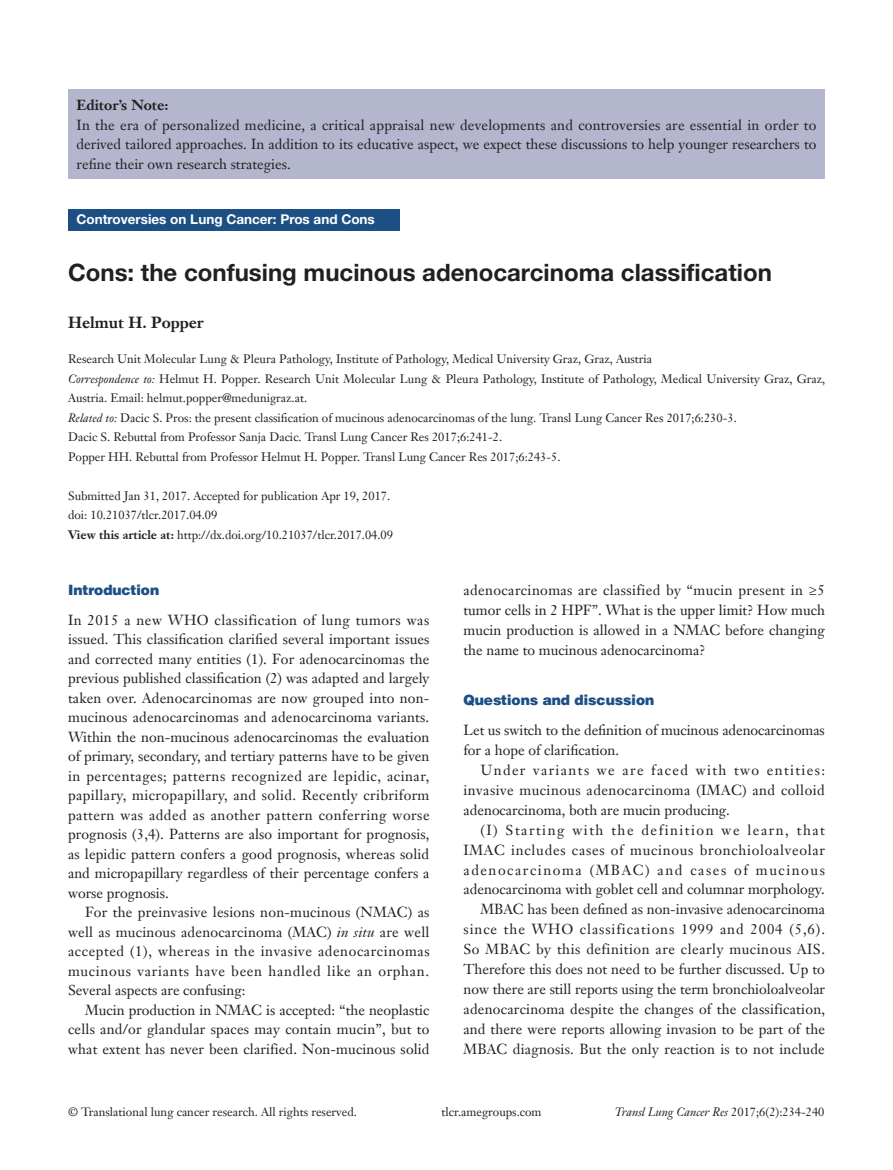
<style>
.page{position:relative;width:893px;height:1170px;background:#fff}
.page>*{position:absolute;margin:0;border:0;box-sizing:border-box;transform-origin:0 0}
.文题{font:700 24px "Helvetica Neue LT Pro";color:#231f20}
.作者{font:700 15.75px "Janson Text LT";color:#231f20}
.首段不空4mm{font:14.25px/19.5px "Janson Text LT";color:#231f20;text-align:justify}
.一级标题正体{font:900 14.25px "Helvetica";color:#1c5085}
.首段不空4mm-2{font:700 14.25px "Janson Text LT";color:#231f20}
.t1{font:700 13.5px "Helvetica Neue LT Pro";color:#fff}
.通讯作者{font:12px/19.5px "Janson Text LT";color:#231f20}
.单位{font:12px "Janson Text LT";color:#231f20}
.t2{font:italic 12px "Janson Text LT";color:#231f20}
.doi{font:12px "Janson Text LT";color:#231f20}
.s1{font-style:italic}
.s2{font-weight:700}
.s3{font-family:"Minion Pro"}
.s4{font-style:normal}
</style>
<div class="page">
<div style="left:68px;top:209px;width:332px;height:21px;background:#1c5085"></div>
<div style="left:68px;top:89px;width:757px;height:90px;background:#b3b6cd"></div>
<p class="首段不空4mm-2" style="left:77px;top:96px;width:94px">Editor’s Note:</p>
<p class="首段不空4mm" style="left:77px;top:115px;width:741px">In the era of personalized medicine, a critical appraisal new developments and controversies are essential in order to derived tailored approaches. In addition to its educative aspect, we expect these discussions to help younger researchers to refine their own research strategies.</p>
<p class="t1" style="left:77px;top:211px;width:300px">Controversies on Lung Cancer: Pros and Cons</p>
<p class="文题" style="left:68px;top:257px;width:705px">Cons: the confusing mucinous adenocarcinoma classification</p>
<p class="作者" style="left:68px;top:312px;width:137px">Helmut H. Popper</p>
<p class="单位" style="left:68px;top:351px;width:586px">Research Unit Molecular Lung &amp; Pleura Pathology, Institute of Pathology, Medical University Graz, Graz, Austria</p>
<p class="通讯作者" style="left:68px;top:369px;width:759px"><span class="s1">Correspondence to:</span> Helmut H. Popper. Research Unit Molecular Lung &amp; Pleura Pathology, Institute of Pathology, Medical University Graz, Graz,<br>Austria. Email: helmut.popper@medunigraz.at.</p>
<p class="通讯作者" style="left:68px;top:408px;width:670px"><span class="s1">Related to:</span> Dacic S. Pros: the present classification of mucinous adenocarcinomas of the lung. Transl Lung Cancer Res 2017;6:230-3.</p>
<p class="通讯作者" style="left:68px;top:427px;width:436px">Dacic S. Rebuttal from Professor Sanja Dacic. Transl Lung Cancer Res 2017;6:241-2.</p>
<p class="通讯作者" style="left:68px;top:447px;width:494px">Popper HH. Rebuttal from Professor Helmut H. Popper. Transl Lung Cancer Res 2017;6:243-5.</p>
<p class="通讯作者" style="left:68px;top:486px;width:324px">Submitted Jan 31, 2017. Accepted for publication Apr 19, 2017.</p>
<p class="doi" style="left:68px;top:507px;width:151px">doi: 10.21037/tlcr.2017.04.09</p>
<p class="通讯作者" style="left:68px;top:525px;width:327px"><span class="s2">View this article at:</span> http://dx.doi.org/10.21037/tlcr.2017.04.09</p>
<p class="一级标题正体" style="left:68px;top:581px;width:93px">Introduction</p>
<p class="首段不空4mm" style="left:68px;top:610px;width:363px">In 2015 a new WHO classification of lung tumors was issued. This classification clarified several important issues and corrected many entities (1). For adenocarcinomas the previous published classification (2) was adapted and largely taken over. Adenocarcinomas are now grouped into non&shy;mucinous adenocarcinomas and adenocarcinoma variants.<br>Within the non-mucinous adenocarcinomas the evaluation of primary, secondary, and tertiary patterns have to be given in percentages; patterns recognized are lepidic, acinar, papillary, micropapillary, and solid. Recently cribriform pattern was added as another pattern conferring worse prognosis (3,4). Patterns are also important for prognosis, as lepidic pattern confers a good prognosis, whereas solid and micropapillary regardless of their percentage confers a worse prognosis.</p>
<p class="首段不空4mm" style="left:68px;top:902px;width:363px;text-indent:17px">For the preinvasive lesions non-mucinous (NMAC) as well as mucinous adenocarcinoma (MAC) <span class="s1">in situ</span> are well accepted (1), whereas in the invasive adenocarcinomas mucinous variants have been handled like an orphan.<br>Several aspects are confusing:</p>
<p class="首段不空4mm" style="left:68px;top:1000px;width:363px;text-indent:17px">Mucin production in NMAC is accepted: “the neoplastic cells and/or glandular spaces may contain mucin”, but to what extent has never been clarified. Non-mucinous solid</p>
<p class="首段不空4mm" style="left:463px;top:580px;width:363px;line-height:20px">adenocarcinomas are classified by “mucin present in <span class="s3">≥</span>5 tumor cells in 2 HPF”. What is the upper limit? How much mucin production is allowed in a NMAC before changing the name to mucinous adenocarcinoma?</p>
<p class="一级标题正体" style="left:463px;top:690px;width:192px">Questions and discussion</p>
<p class="首段不空4mm" style="left:463px;top:720px;width:363px;line-height:20px">Let us switch to the definition of mucinous adenocarcinomas for a hope of clarification.</p>
<p class="首段不空4mm" style="left:463px;top:759px;width:363px;line-height:20px;text-indent:17px">Under variants we are faced with two entities: invasive mucinous adenocarcinoma (IMAC) and colloid adenocarcinoma, both are mucin producing.</p>
<p class="首段不空4mm" style="left:463px;top:819px;width:363px;line-height:20px;text-indent:17px">(I) Starting with the definition we learn, that IMAC includes cases of mucinous bronchioloalveolar adenocarcinoma (MBAC) and cases of mucinous adenocarcinoma with goblet cell and columnar morphology.</p>
<p class="首段不空4mm" style="left:463px;top:899px;width:363px;line-height:20px;text-indent:17px">MBAC has been defined as non-invasive adenocarcinoma since the WHO classifications 1999 and 2004 (5,6).<br>So MBAC by this definition are clearly mucinous AIS.<br>Therefore this does not need to be further discussed. Up to now there are still reports using the term bronchioloalveolar adenocarcinoma despite the changes of the classification, and there were reports allowing invasion to be part of the MBAC diagnosis. But the only reaction is to not include</p>
<p class="通讯作者" style="left:68px;top:1102px;width:290px">© Translational lung cancer research. All rights reserved.</p>
<p class="通讯作者" style="left:441px;top:1102px;width:102px">tlcr.amegroups.com</p>
<p class="t2" style="left:615px;top:1104px;width:211px">Transl Lung Cancer Res <span class="s4">2017;6(2):234-240</span></p>
</div>
